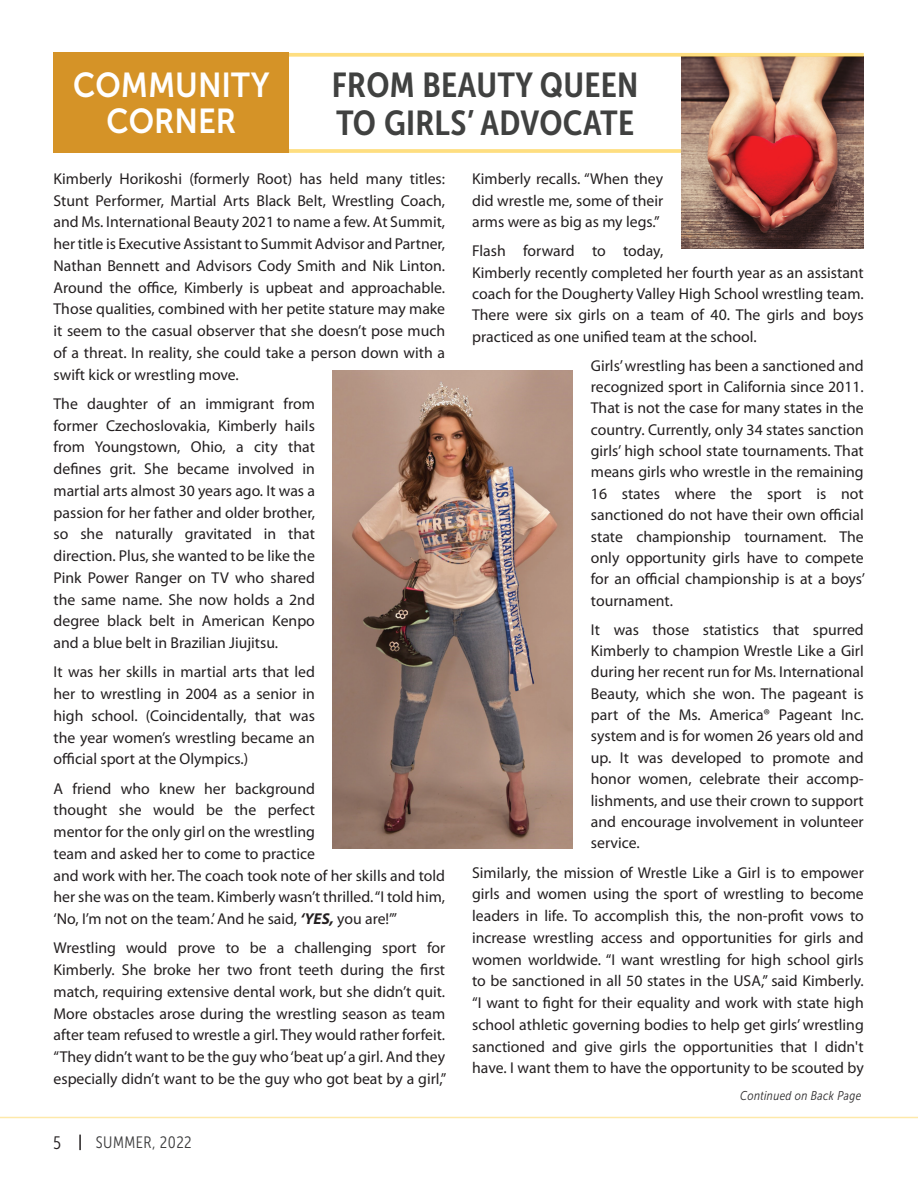
<style>
.page{position:relative;width:918px;height:1188px;background:#fff}
.page>*{position:absolute;margin:0;border:0;box-sizing:border-box;transform-origin:0 0}
.t1{font:34.5px/37.5px "Museo Sans Cond 700";letter-spacing:.01em;color:#404140;scale:1.05 1}
.t2{font:34.5px/36px "Museo Sans 700";color:#fff;text-align:center;scale:.9 1}
.t3{font:18px "Museo Sans Cond 300";color:#231f20}
.t4{font:16.5px "Museo Sans Cond 300";letter-spacing:.03em;color:#3e3e3f}
.t5{font:15.75px/21.8px "Myriad Pro";color:#231f20;text-align:justify}
.t6{font:italic 12.75px "Museo Sans Cond 300";letter-spacing:.03em;color:#312f30}
.s1{font-weight:700;font-style:italic}
</style>
<div class="page">
<hr style="left:54px;top:149px;width:810px;height:4px;background:#fee088">
<img style="left:681px;top:57px;width:183px;height:191px">
<img style="left:333px;top:370px;width:240px;height:479px">
<svg style="left:289px;top:53px;width:575px;height:4px;background:#fadb85"></svg>
<div style="left:54px;top:53px;width:235px;height:100px;background:#d59327"></div>
<svg style="left:79px;top:1135px;width:2px;height:15px"></svg>
<h1 class="t2" style="left:73px;top:67px;width:220px">COMMUNITY<br>CORNER</h1>
<h1 class="t1" style="left:332px;top:67px;width:293px">FROM BEAUTY QUEEN<br>TO GIRLS’ ADVOCATE</h1>
<p class="t5" style="left:54px;top:167px;width:393px">Kimberly Horikoshi (formerly Root) has held many titles:<br>Stunt Performer, Martial Arts Black Belt, Wrestling Coach, and Ms. International Beauty 2021 to name a few. At Summit, her title is Executive Assistant to Summit Advisor and Partner, Nathan Bennett and Advisors Cody Smith and Nik Linton.<br>Around the office, Kimberly is upbeat and approachable.<br>Those qualities, combined with her petite stature may make it seem to the casual observer that she doesn’t pose much of a threat. In reality, she could take a person down with a swift kick or wrestling move.</p>
<p class="t5" style="left:54px;top:392px;width:263px">The daughter of an immigrant from former Czechoslovakia, Kimberly hails from Youngstown, Ohio, a city that defines grit. She became involved in martial arts almost 30 years ago. It was a passion for her father and older brother, so she naturally gravitated in that direction. Plus, she wanted to be like the Pink Power Ranger on TV who shared the same name. She now holds a 2nd degree black belt in American Kenpo and a blue belt in Brazilian Jiujitsu.</p>
<p class="t5" style="left:54px;top:661px;width:263px">It was her skills in martial arts that led her to wrestling in 2004 as a senior in high school. (Coincidentally, that was the year women’s wrestling became an official sport at the Olympics.)</p>
<p class="t5" style="left:54px;top:777px;width:393px;text-align:left">A friend who knew her background<br>thought she would be the perfect<br>mentor for the only girl on the wrestling<br>team and asked her to come to practice<br>and work with her. The coach took note of her skills and told her she was on the team. Kimberly wasn’t thrilled. “I told him, ‘No, I’m not on the team.’ And he said, <span class="s1">‘YES,</span> you are!’”</p>
<p class="t5" style="left:54px;top:937px;width:394px">Wrestling would prove to be a challenging sport for Kimberly. She broke her two front teeth during the first match, requiring extensive dental work, but she didn’t quit.<br>More obstacles arose during the wrestling season as team after team refused to wrestle a girl. They would rather forfeit. “They didn’t want to be the guy who ‘beat up’ a girl. And they especially didn’t want to be the guy who got beat by a girl,”</p>
<p class="t3" style="left:53px;top:1133px;width:9px">5</p>
<p class="t4" style="left:96px;top:1134px;width:97px">SUMMER, 2022</p>
<p class="t5" style="left:472px;top:167px;width:193px">Kimberly recalls. “When they did wrestle me, some of their arms were as big as my legs.”</p>
<p class="t5" style="left:472px;top:240px;width:393px;line-height:21.3px;text-align:left">Flash forward to today,<br>Kimberly recently completed her fourth year as an assistant coach for the Dougherty Valley High School wrestling team.<br>There were six girls on a team of 40. The girls and boys practiced as one unified team at the school.</p>
<p class="t5" style="left:591px;top:354px;width:276px;line-height:21.3px">Girls’ wrestling has been a sanctioned and recognized sport in California since 2011.<br>That is not the case for many states in the country. Currently, only 34 states sanction girls’ high school state tournaments. That means girls who wrestle in the remaining 16 states where the sport is not sanctioned do not have their own official state championship tournament. The only opportunity girls have to compete for an official championship is at a boys’ tournament.</p>
<p class="t5" style="left:591px;top:618px;width:274px;line-height:21.3px">It was those statistics that spurred Kimberly to champion Wrestle Like a Girl during her recent run for Ms. International Beauty, which she won. The pageant is part of the Ms. America® Pageant Inc. system and is for women 26 years old and up. It was developed to promote and honor women, celebrate their accomp&shy;lishments, and use their crown to support and encourage involvement in volunteer service.</p>
<p class="t5" style="left:472px;top:861px;width:393px">Similarly, the mission of Wrestle Like a Girl is to empower girls and women using the sport of wrestling to become leaders in life. To accomplish this, the non-profit vows to increase wrestling access and opportunities for girls and women worldwide. “I want wrestling for high school girls to be sanctioned in all 50 states in the USA,” said Kimberly. “I want to fight for their equality and work with state high school athletic governing bodies to help get girls’ wrestling sanctioned and give girls the opportunities that I didn't have. I want them to have the opportunity to be scouted by</p>
<p class="t6" style="left:740px;top:1089px;width:123px">Continued on Back Page</p>
</div>
